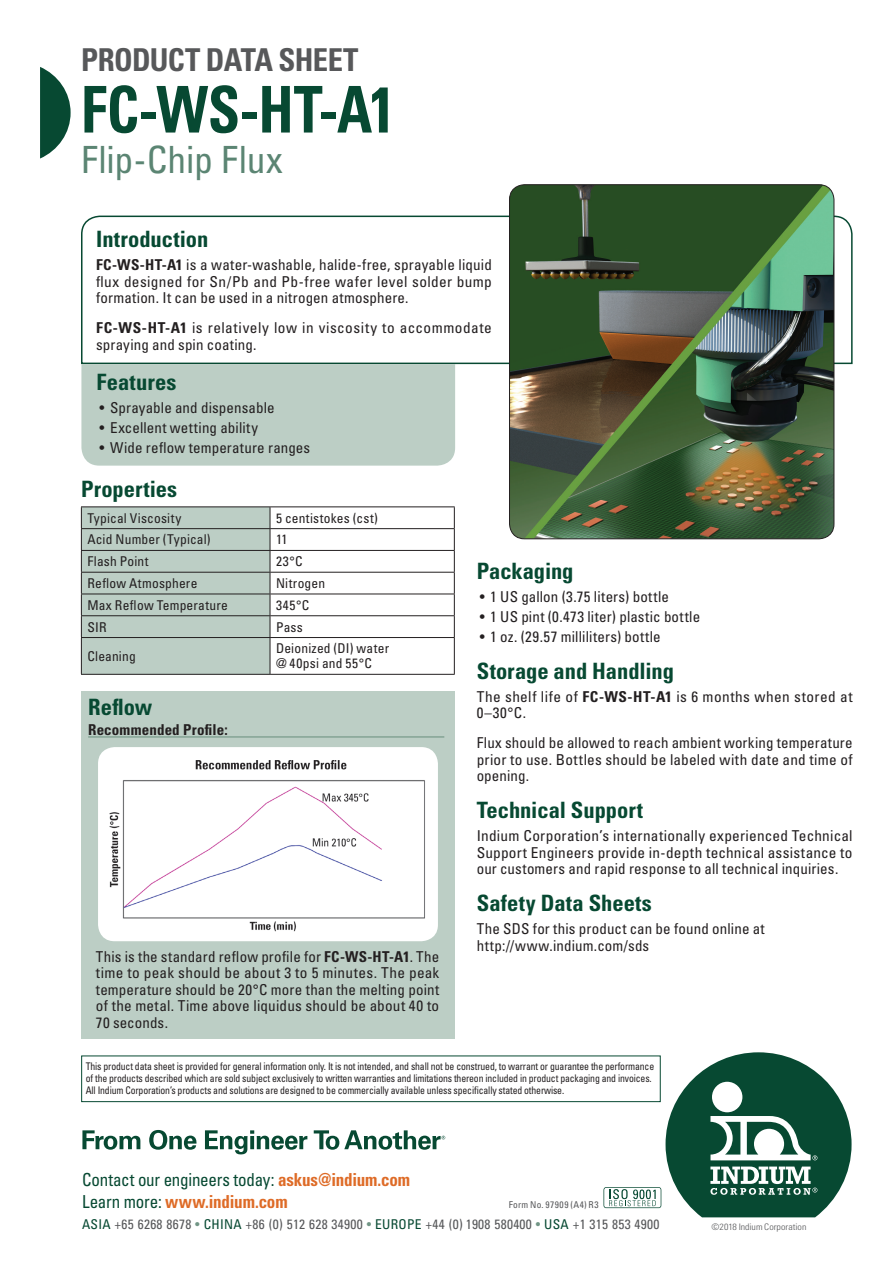
<style>
.page{position:relative;width:893px;height:1263px;background:#fff}
.page>*{position:absolute;margin:0;border:0;box-sizing:border-box;transform-origin:0 0}
.t1{font:700 condensed 64.5px "Univers LT Std";letter-spacing:-.005em;color:#074932;scale:.9 1}
.t2{font:condensed 37.5px "Univers LT Std";letter-spacing:-.005em;color:#5b8573}
.t3{font:700 condensed 31.5px "Univers LT Std";letter-spacing:-.02em;color:#57585a}
.Subhead{font:700 condensed 22.5px "Univers LT Std";color:#074932}
.Subhead_Indented{font:700 condensed 22.5px "Univers LT Std";color:#074932}
.t4{font:condensed 17.85px "Univers LT Std";letter-spacing:-.015em;color:#074932;scale:.95 1}
.t5{font:700 condensed 17.85px "Univers LT Std";letter-spacing:-.01em;color:#de6b27;scale:.95 1}
.Body_Text{font:condensed 15px/16.5px "Univers LT Std";letter-spacing:.01em;color:#231f20;text-align:justify}
.Body_Text-2{font:condensed 15px/16.5px "Univers LT Std";letter-spacing:.03em;color:#231f20}
.Subhead_2_with_Rule{font:700 condensed 15px "Univers LT Std";letter-spacing:.01em;color:#231f20}
.Table_Body{font:condensed 13.5px "Univers LT Std";letter-spacing:.015em;color:#231f20}
.t6{font:condensed 13.5px "Univers LT Std";letter-spacing:.02em;color:#57585a}
.t7{font:condensed 10.5px/12px "Univers LT Std";letter-spacing:-.015em;color:#231f20;scale:.93 1}
.Form_No{font:condensed 9.45px "Univers LT Std";letter-spacing:.05em;color:#57585a}
.t8{font:300 condensed 9px "Univers LT Std";color:#57585a;scale:1.1 1}
.s1{font-weight:700}
.s2{font-weight:700;color:#de6b27}
.s3{color:#074932}
.s4{color:#719585}
.s5{font-weight:400;color:#074932}
</style>
<div class="page">
<svg style="left:40px;top:67px;width:31px;height:92px"></svg>
<svg style="left:603px;top:1052px;width:248px;height:165px"></svg>
<div style="left:712px;top:1082px;width:30px;height:30px;background:#fff;border-radius:50%"></div>
<div style="left:81px;top:1055px;width:580px;height:47px;border:1px solid #074932"></div>
<svg style="left:314px;top:1130px;width:131px;height:20px"></svg>
<svg style="left:82px;top:1130px;width:225px;height:24px"></svg>
<svg style="left:81px;top:215px;width:772px;height:150px"></svg>
<div style="left:81px;top:364px;width:374px;height:102px;background:#bccec5"></div>
<img style="left:509px;top:185px;width:325px;height:354px">
<div style="left:509px;top:184px;width:325px;height:355px;border:1px solid #231f20;border-radius:15px"></div>
<hr style="left:81px;top:506px;width:189px;height:1px;background:#231f20">
<hr style="left:270px;top:506px;width:185px;height:1px;background:#231f20">
<hr style="left:270px;top:528px;width:185px;height:1px;background:#231f20">
<hr style="left:270px;top:550px;width:185px;height:1px;background:#231f20">
<hr style="left:270px;top:572px;width:185px;height:1px;background:#231f20">
<hr style="left:270px;top:594px;width:185px;height:1px;background:#231f20">
<hr style="left:270px;top:615px;width:185px;height:1px;background:#231f20">
<svg style="left:81px;top:507px;width:190px;height:167px;background:#b5c6be"></svg>
<svg style="left:454px;top:507px;width:1px;height:130px"></svg>
<hr style="left:81px;top:637px;width:189px;height:1px;background:#231f20">
<hr style="left:81px;top:638px;width:1px;height:36px;background:#231f20">
<hr style="left:270px;top:637px;width:185px;height:1px;background:#231f20">
<hr style="left:270px;top:638px;width:1px;height:36px;background:#231f20">
<hr style="left:454px;top:638px;width:1px;height:36px;background:#231f20">
<hr style="left:81px;top:674px;width:189px;height:1px;background:#231f20">
<hr style="left:270px;top:674px;width:185px;height:1px;background:#231f20">
<div style="left:81px;top:691px;width:374px;height:348px;background:#bccec5"></div>
<hr style="left:88px;top:736px;width:356px;height:1px;background:#719585">
<img style="left:98px;top:747px;width:340px;height:194px">
<p class="t3" style="left:81px;top:41px;width:279px">PRODUCT DATA SHEET</p>
<p class="t1" style="left:81px;top:70px;width:350px">FC-WS-HT-A1</p>
<p class="t2" style="left:81px;top:136px;width:203px">Flip-Chip Flux</p>
<p class="Subhead" style="left:96px;top:225px;width:114px">Introduction</p>
<p class="Body_Text" style="left:96px;top:256px;width:397px"><span class="s1">FC-WS-HT-A1</span> is a water-washable, halide-free, sprayable liquid flux designed for Sn/Pb and Pb-free wafer level solder bump formation. It can be used in a nitrogen atmosphere.</p>
<p class="Body_Text-2" style="left:96px;top:319px;width:397px"><span class="s1">FC-WS-HT-A1</span> is relatively low in viscosity to accommodate spraying and spin coating.</p>
<p class="Subhead" style="left:97px;top:368px;width:81px">Features</p>
<p class="Body_Text" style="left:100px;top:399px;width:177px">• Sprayable and dispensable</p>
<p class="Body_Text" style="left:100px;top:419px;width:160px">• Excellent wetting ability</p>
<p class="Body_Text" style="left:100px;top:439px;width:212px">• Wide reflow temperature ranges</p>
<p class="Subhead" style="left:81px;top:476px;width:98px">Properties</p>
<p class="Table_Body" style="left:87px;top:509px;width:95px">Typical Viscosity</p>
<p class="Table_Body" style="left:276px;top:509px;width:103px">5 centistokes (cst)</p>
<p class="Table_Body" style="left:87px;top:531px;width:125px">Acid Number (Typical)</p>
<p class="Table_Body" style="left:276px;top:531px;width:13px">11</p>
<p class="Table_Body" style="left:87px;top:553px;width:63px">Flash Point</p>
<p class="Table_Body" style="left:276px;top:553px;width:28px">23°C</p>
<p class="Table_Body" style="left:87px;top:575px;width:112px">Reflow Atmosphere</p>
<p class="Table_Body" style="left:276px;top:575px;width:51px">Nitrogen</p>
<p class="Table_Body" style="left:87px;top:596px;width:142px">Max Reflow Temperature</p>
<p class="Table_Body" style="left:276px;top:596px;width:35px">345°C</p>
<p class="Table_Body" style="left:87px;top:618px;width:21px">SIR</p>
<p class="Table_Body" style="left:276px;top:618px;width:28px">Pass</p>
<p class="Table_Body" style="left:87px;top:647px;width:50px">Cleaning</p>
<p class="Subhead" style="left:477px;top:557px;width:98px">Packaging</p>
<p class="Body_Text" style="left:480px;top:588px;width:191px">• 1 US gallon (3.75 liters) bottle</p>
<p class="Body_Text" style="left:480px;top:608px;width:222px">• 1 US pint (0.473 liter) plastic bottle</p>
<p class="Body_Text" style="left:480px;top:628px;width:182px">• 1 oz. (29.57 milliliters) bottle</p>
<p class="Subhead" style="left:477px;top:657px;width:199px">Storage and Handling</p>
<p class="Body_Text-2" style="left:477px;top:688px;width:377px">The shelf life of <span class="s1">FC-WS-HT-A1</span> is 6 months when stored at<br>0–30°C.</p>
<p class="Body_Text" style="left:477px;top:735px;width:377px">Flux should be allowed to reach ambient working temperature prior to use. Bottles should be labeled with date and time of opening.</p>
<p class="Subhead" style="left:477px;top:796px;width:168px">Technical Support</p>
<p class="Body_Text" style="left:477px;top:828px;width:377px">Indium Corporation’s internationally experienced Technical Support Engineers provide in-depth technical assistance to our customers and rapid response to all technical inquiries.</p>
<p class="Subhead" style="left:477px;top:889px;width:177px">Safety Data Sheets</p>
<p class="Body_Text" style="left:477px;top:921px;width:290px">The SDS for this product can be found online at</p>
<p class="Body_Text" style="left:477px;top:937px;width:174px">http://www.indium.com/sds</p>
<p class="Table_Body" style="left:276px;top:640px;width:115px">Deionized (DI) water</p>
<p class="Table_Body" style="left:276px;top:655px;width:98px">@ 40psi and 55°C</p>
<p class="Subhead_Indented" style="left:88px;top:693px;width:66px">Reflow</p>
<p class="Subhead_2_with_Rule" style="left:88px;top:720px;width:141px">Recommended Profile:</p>
<p class="Body_Text" style="left:96px;top:948px;width:345px">This is the standard reflow profile for <span class="s1">FC-WS-HT-A1</span>. The time to peak should be about 3 to 5 minutes. The peak temperature should be 20°C more than the melting point of the metal. Time above liquidus should be about 40 to 70 seconds.</p>
<p class="t7" style="left:86px;top:1060px;width:613px">This product data sheet is provided for general information only. It is not intended, and shall not be construed, to warrant or guarantee the performance of the products described which are sold subject exclusively to written warranties and limitations thereon included in product packaging and invoices.<br>All Indium Corporation’s products and solutions are designed to be commercially available unless specifically stated otherwise.</p>
<p class="t4" style="left:82px;top:1168px;width:347px">Contact our engineers today: <span class="s2">askus@indium.com</span></p>
<p class="t6" style="left:82px;top:1216px;width:579px"><span class="s3">ASIA</span> +65 6268 8678 <span class="s4">•</span> <span class="s3">CHINA</span> +86 (0) 512 628 34900 <span class="s4">•</span> <span class="s3">EUROPE</span> +44 (0) 1908 580400 <span class="s4">•</span> <span class="s3">USA</span> +1 315 853 4900</p>
<p class="t8" style="left:712px;top:1222px;width:88px">©2018 Indium Corporation</p>
<p class="t5" style="left:82px;top:1190px;width:218px"><span class="s5">Learn more:</span> www.indium.com</p>
<p class="Form_No" style="left:509px;top:1199px;width:91px">Form No. 97909 (A4) R3</p>
</div>
